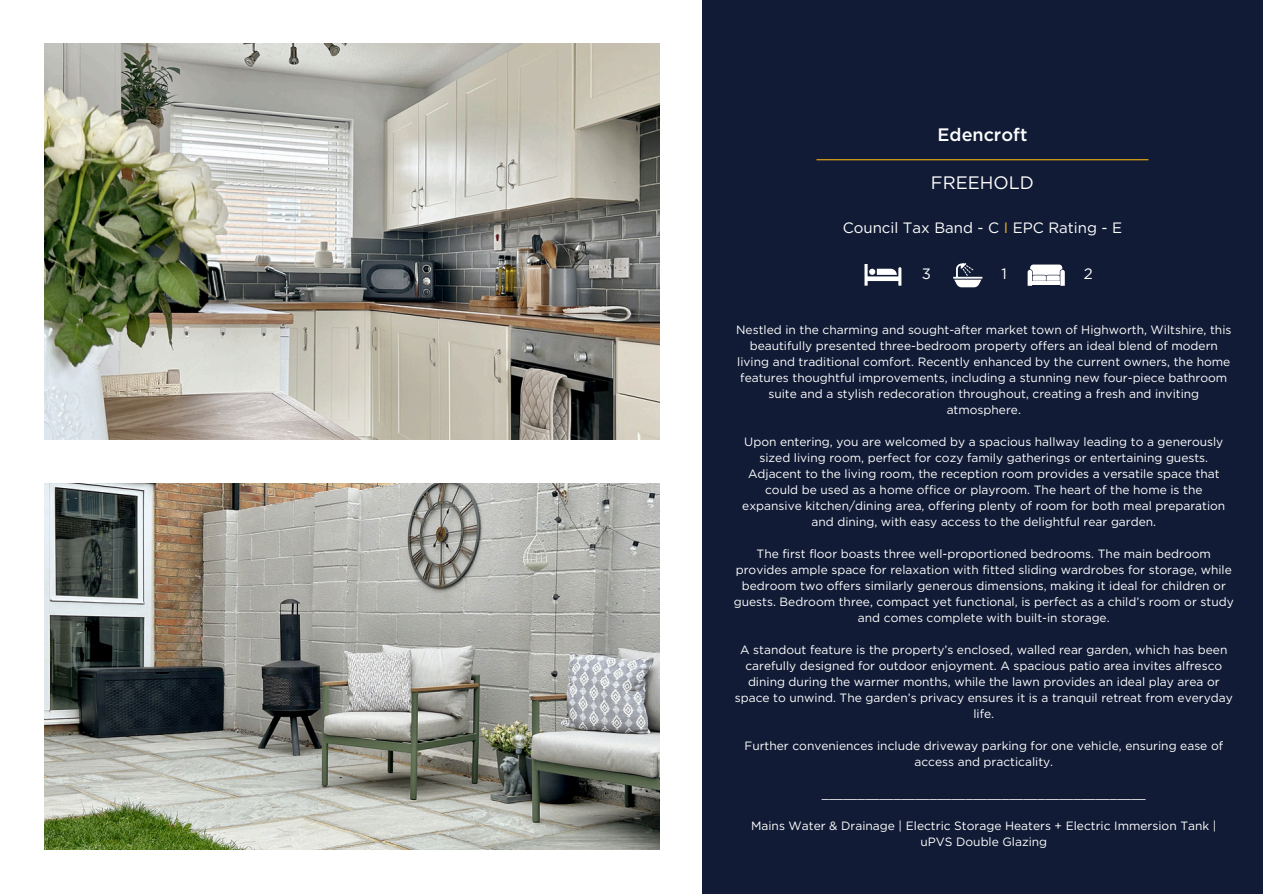
<style>
.page{position:relative;width:1263px;height:894px;background:#fff}
.page>*{position:absolute;margin:0;border:0;box-sizing:border-box;transform-origin:0 0}
.t1{font:500 18px "Gotham";color:#fff}
.t2{font:18px "Gotham";color:#fff}
.t3{font:15px "Gotham";color:#fff}
.t4{font:12px/16px "Gotham";color:#fff;text-align:center}
.s1{color:#efaf12}
</style>
<div class="page">
<img style="left:44px;top:44px;width:616px;height:395px">
<div style="left:702px;top:0;width:561px;height:893px;background:#111b35"></div>
<hr style="left:816px;top:159px;width:332px;height:1px;background:#efaf12">
<svg style="left:864px;top:264px;width:37px;height:21px"></svg>
<svg style="left:953px;top:263px;width:29px;height:24px"></svg>
<svg style="left:1028px;top:264px;width:37px;height:22px"></svg>
<img style="left:44px;top:483px;width:616px;height:366px">
<h1 class="t1" style="left:937px;top:123px;width:91px">Edencroft</h1>
<h1 class="t2" style="left:931px;top:171px;width:105px">FREEHOLD</h1>
<p class="t3" style="left:843px;top:218px;width:281px">Council Tax Band - C <span class="s1">I</span> EPC Rating - E</p>
<p class="t3" style="left:922px;top:264px;width:11px">3</p>
<p class="t3" style="left:1001px;top:264px;width:7px">1</p>
<p class="t3" style="left:1084px;top:264px;width:10px">2</p>
<p class="t4" style="left:736px;top:321px;width:497px">Nestled in the charming and sought-after market town of Highworth, Wiltshire, this beautifully presented three-bedroom property offers an ideal blend of modern living and traditional comfort. Recently enhanced by the current owners, the home features thoughtful improvements, including a stunning new four-piece bathroom suite and a stylish redecoration throughout, creating a fresh and inviting atmosphere.</p>
<p class="t4" style="left:742px;top:433px;width:485px">Upon entering, you are welcomed by a spacious hallway leading to a generously sized living room, perfect for cozy family gatherings or entertaining guests.<br>Adjacent to the living room, the reception room provides a versatile space that could be used as a home office or playroom. The heart of the home is the expansive kitchen/dining area, offering plenty of room for both meal preparation and dining, with easy access to the delightful rear garden.</p>
<p class="t4" style="left:734px;top:545px;width:501px">The first floor boasts three well-proportioned bedrooms. The main bedroom provides ample space for relaxation with fitted sliding wardrobes for storage, while bedroom two offers similarly generous dimensions, making it ideal for children or guests. Bedroom three, compact yet functional, is perfect as a child’s room or study and comes complete with built-in storage.</p>
<p class="t4" style="left:735px;top:641px;width:499px">A standout feature is the property’s enclosed, walled rear garden, which has been carefully designed for outdoor enjoyment. A spacious patio area invites alfresco dining during the warmer months, while the lawn provides an ideal play area or space to unwind. The garden’s privacy ensures it is a tranquil retreat from everyday life.</p>
<p class="t4" style="left:744px;top:737px;width:480px">Further conveniences include driveway parking for one vehicle, ensuring ease of access and practicality.</p>
<p class="t4" style="left:822px;top:785px;width:326px">_____________________________________________</p>
<p class="t4" style="left:751px;top:817px;width:467px">Mains Water &amp; Drainage | Electric Storage Heaters + Electric Immersion Tank | uPVS Double Glazing</p>
</div>
